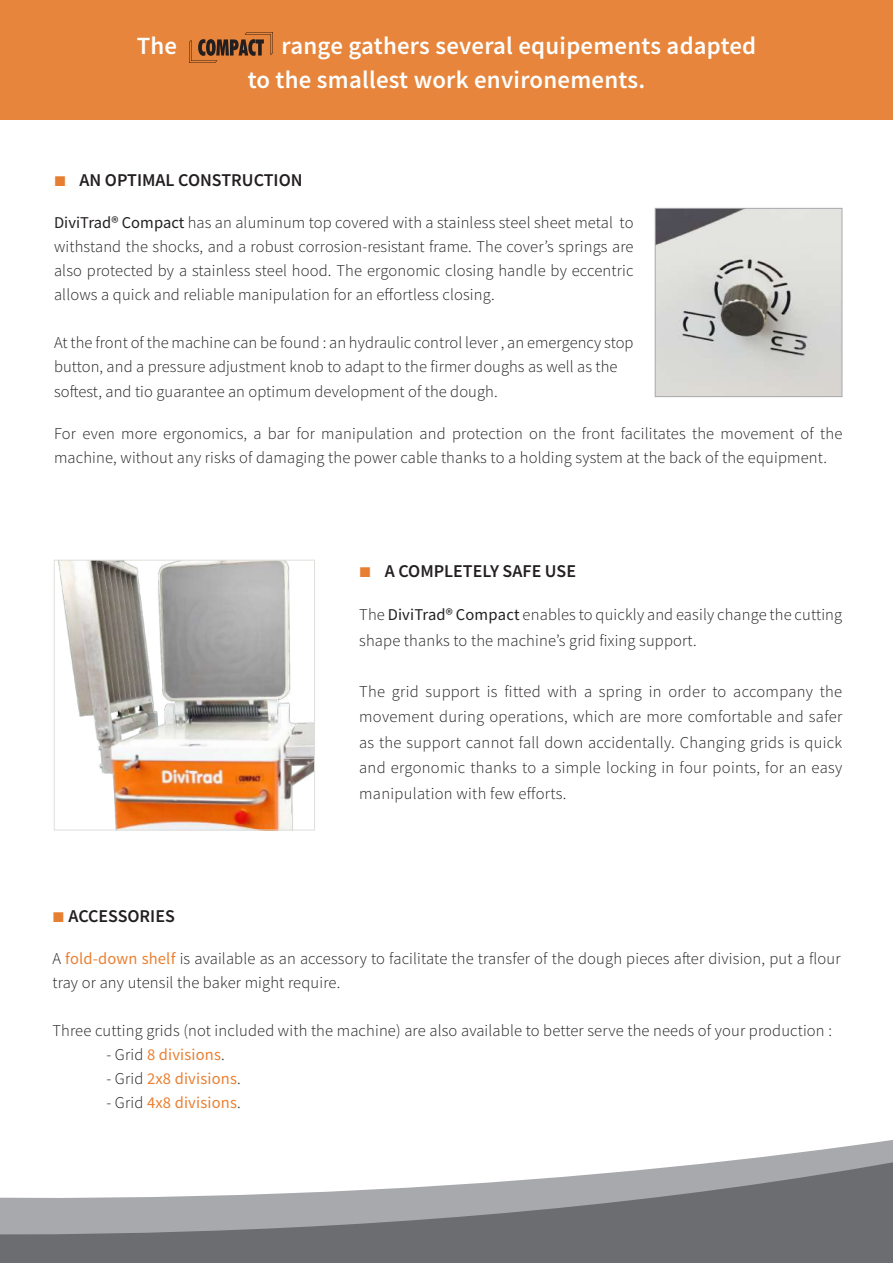
<style>
.page{position:relative;width:893px;height:1263px;background:#fff}
.page>*{position:absolute;margin:0;border:0;box-sizing:border-box;transform-origin:0 0}
.t1{font:600 24.75px/33.6px "Source Sans Pro";letter-spacing:.01em;color:#fff}
.t2{font:600 18px "Source Sans Pro";color:#231f20}
.t3{font:300 16.5px/24px "Source Sans Pro";letter-spacing:.01em;color:#231f20}
.t4{font:16.5px "Source Sans Pro";letter-spacing:.01em;color:#e98033}
.s1{font-weight:400}
.s2{font-weight:400;color:#e98033}
.s3{font-weight:300;color:#231f20}
</style>
<div class="page">
<svg style="left:0;top:1140px;width:893px;height:123px"></svg>
<div style="left:0;top:0;width:893px;height:119px;background:#e6853b"></div>
<img style="left:657px;top:210px;width:183px;height:185px">
<div style="left:655px;top:208px;width:187px;height:189px;border:1px solid #a8a9ad"></div>
<img style="left:58px;top:562px;width:255px;height:266px">
<div style="left:54px;top:560px;width:261px;height:270px;border:1px solid #dfdeda"></div>
<svg style="left:189px;top:32px;width:84px;height:31px"></svg>
<h1 class="t1" style="left:137px;top:29px;width:42px">The</h1>
<h1 class="t1" style="left:248px;top:29px;width:510px;text-indent:34px">range gathers several equipements adapted to the smallest work environements.</h1>
<p class="t2" style="left:80px;top:168px;width:225px">AN OPTIMAL CONSTRUCTION</p>
<p class="t3" style="left:54px;top:210px;width:581px;text-align:justify"><span class="s1">DiviTrad® Compact</span> has an aluminum top covered with a stainless steel sheet metal to withstand the shocks, and a robust corrosion-resistant frame. The cover’s springs are also protected by a stainless steel hood. The ergonomic closing handle by eccentric allows a quick and reliable manipulation for an effortless closing.</p>
<p class="t3" style="left:54px;top:330px;width:581px">At the front of the machine can be found : an hydraulic control lever , an emergency stop button, and a pressure adjustment knob to adapt to the firmer doughs as well as the</p>
<p class="t3" style="left:54px;top:380px;width:445px">softest, and tio guarantee an optimum development of the dough.</p>
<p class="t3" style="left:54px;top:422px;width:790px">For even more ergonomics, a bar for manipulation and protection on the front facilitates the movement of the machine, without any risks of damaging the power cable thanks to a holding system at the back of the equipment.</p>
<p class="t2" style="left:385px;top:559px;width:193px">A COMPLETELY SAFE USE</p>
<p class="t3" style="left:359px;top:602px;width:484px;line-height:25.5px">The <span class="s1">DiviTrad® Compact</span> enables to quickly and easily change the cutting shape thanks to the machine’s grid fixing support.</p>
<p class="t3" style="left:359px;top:678px;width:485px;line-height:25.5px;text-align:justify">The grid support is fitted with a spring in order to accompany the movement during operations, which are more comfortable and safer as the support cannot fall down accidentally. Changing grids is quick and ergonomic thanks to a simple locking in four points, for an easy manipulation with few efforts.</p>
<p class="t2" style="left:68px;top:904px;width:108px">ACCESSORIES</p>
<p class="t3" style="left:52px;top:946px;width:790px">A <span class="s2">fold-down shelf</span> is available as an accessory to facilitate the transfer of the dough pieces after division, put a flour tray or any utensil the baker might require.</p>
<p class="t3" style="left:52px;top:1018px;width:781px">Three cutting grids (not included with the machine) are also available to better serve the needs of your production :</p>
<p class="t4" style="left:106px;top:1044px;width:120px"><span class="s3">- Grid</span> 8 divisions<span class="s3">.</span></p>
<p class="t4" style="left:106px;top:1068px;width:136px"><span class="s3">- Grid</span> 2x8 divisions<span class="s3">.</span></p>
<p class="t4" style="left:106px;top:1092px;width:136px"><span class="s3">- Grid</span> 4x8 divisions<span class="s3">.</span></p>
</div>
